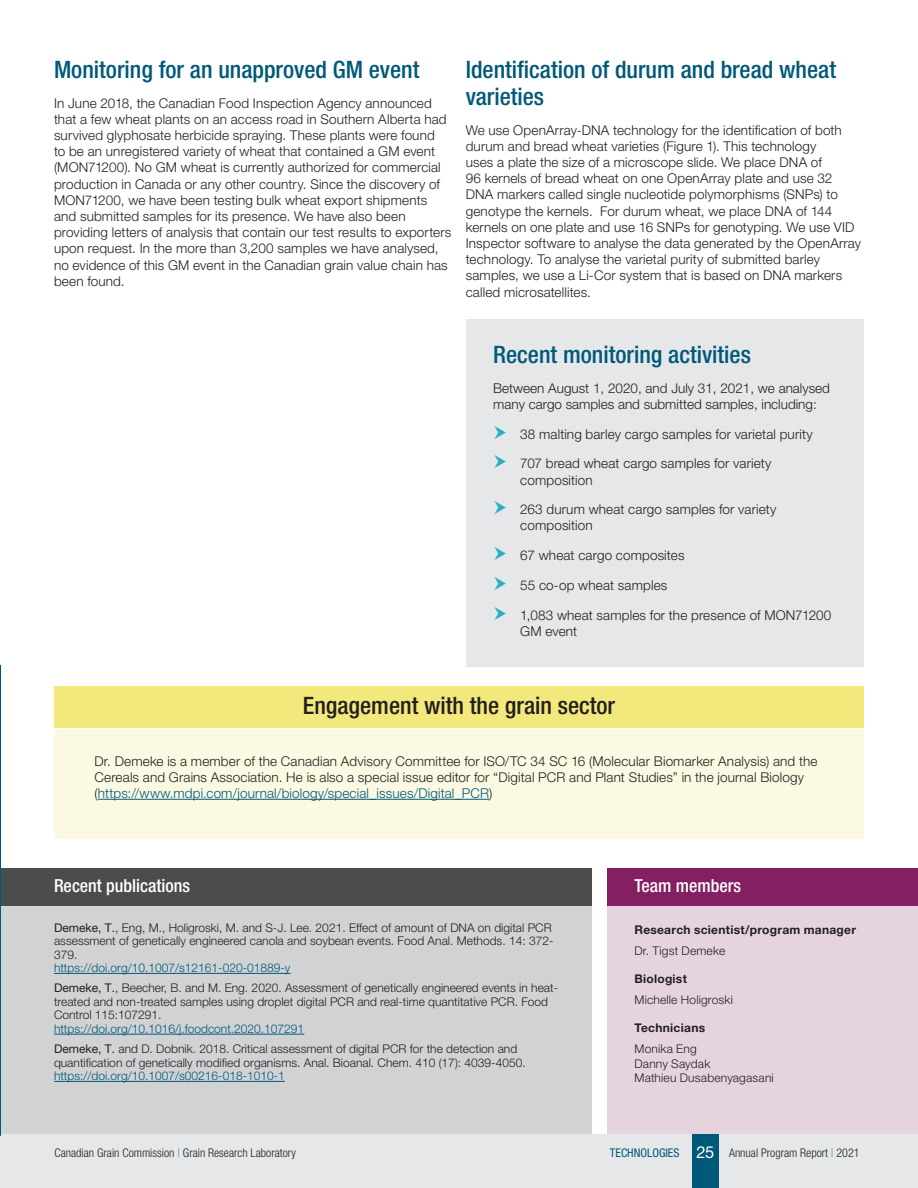
<style>
.page{position:relative;width:918px;height:1188px;background:#fff}
.page>*{position:absolute;margin:0;border:0;box-sizing:border-box;transform-origin:0 0}
.Heading_2__article{font:500 condensed 24px/27px "Helvetica Neue LT Pro";color:#015979}
.Heading_2__article-2{font:500 condensed 24px "Helvetica Neue LT Pro";color:#231f20}
.Title__bibliography{font:500 condensed 18px "Helvetica Neue LT Pro";color:#fff}
.Body_copy{font:300 13.5px/16.2px "Helvetica Neue LT Pro";letter-spacing:.01em;color:#231f20}
.Bibliography{font:300 12px/13.5px "Helvetica Neue LT Pro";color:#231f20}
.t1{font:300 condensed 12px "Helvetica Neue LT Pro";color:#231f20}
.Image_description__f{font:300 12px "Helvetica Neue LT Pro";letter-spacing:.015em;color:#231f20}
.Image_description__f-2{font:700 12px "Helvetica Neue LT Pro";letter-spacing:.02em;color:#231f20}
.s1{color:#015979}
.s2{font-weight:400}
.s3{color:#2099ad}
.s4{font-weight:400;color:#015979}
.s5{font-weight:400;font-stretch:normal;font-size:16.5px;color:#fff}
</style>
<div class="page">
<div style="left:0;top:1134px;width:918px;height:54px;background:#e6e7e9"></div>
<div style="left:692px;top:1134px;width:27px;height:54px;background:#015979"></div>
<div style="left:54px;top:729px;width:810px;height:109px;background:#fbf9e2"></div>
<hr style="left:98px;top:799px;width:391px;height:1px;background:#015979">
<div style="left:54px;top:686px;width:810px;height:42px;background:#f2e87c"></div>
<div style="left:0;top:903px;width:591px;height:231px;background:#d1d2d4"></div>
<hr style="left:54px;top:973px;width:237px;height:1px;background:#015979">
<hr style="left:54px;top:1034px;width:250px;height:1px;background:#015979">
<hr style="left:54px;top:1081px;width:231px;height:1px;background:#015979">
<div style="left:0;top:868px;width:592px;height:37px;background:#4b4c4d"></div>
<div style="left:608px;top:905px;width:310px;height:229px;background:#e5d4dd"></div>
<div style="left:608px;top:868px;width:310px;height:37px;background:#851f64"></div>
<div style="left:466px;top:319px;width:398px;height:348px;background:#e6e7e9"></div>
<hr style="left:0;top:665px;width:1px;height:471px;background:#015979">
<p class="Heading_2__article" style="left:54px;top:56px;width:367px">Monitoring for an unapproved GM event</p>
<p class="Body_copy" style="left:54px;top:94px;width:399px">In June 2018, the Canadian Food Inspection Agency announced that a few wheat plants on an access road in Southern Alberta had survived glyphosate herbicide spraying. These plants were found<br>to be an unregistered variety of wheat that contained a GM event (MON71200). No GM wheat is currently authorized for commercial production in Canada or any other country. Since the discovery of MON71200, we have been testing bulk wheat export shipments and submitted samples for its presence. We have also been providing letters of analysis that contain our test results to exporters upon request. In the more than 3,200 samples we have analysed, no evidence of this GM event in the Canadian grain value chain has been found.</p>
<p class="Heading_2__article" style="left:466px;top:56px;width:372px">Identification of durum and bread wheat varieties</p>
<p class="Body_copy" style="left:466px;top:121px;width:397px">We use OpenArray-DNA technology for the identification of both durum and bread wheat varieties (Figure 1). This technology<br>uses a plate the size of a microscope slide. We place DNA of<br>96 kernels of bread wheat on one OpenArray plate and use 32<br>DNA markers called single nucleotide polymorphisms (SNPs) to genotype the kernels. For durum wheat, we place DNA of 144 kernels on one plate and use 16 SNPs for genotyping. We use VID Inspector software to analyse the data generated by the OpenArray technology. To analyse the varietal purity of submitted barley samples, we use a Li-Cor system that is based on DNA markers called microsatellites.</p>
<p class="Heading_2__article" style="left:493px;top:341px;width:259px">Recent monitoring activities</p>
<p class="Body_copy" style="left:493px;top:380px;width:338px">Between August 1, 2020, and July 31, 2021, we analysed many cargo samples and submitted samples, including:</p>
<p class="Body_copy" style="left:520px;top:426px;width:294px">38 malting barley cargo samples for varietal purity</p>
<p class="Body_copy" style="left:520px;top:455px;width:253px">707 bread wheat cargo samples for variety composition</p>
<p class="Body_copy" style="left:520px;top:501px;width:258px">263 durum wheat cargo samples for variety composition</p>
<p class="Body_copy" style="left:520px;top:547px;width:166px">67 wheat cargo composites</p>
<p class="Body_copy" style="left:520px;top:577px;width:149px">55 co-op wheat samples</p>
<p class="Body_copy" style="left:520px;top:606px;width:313px">1,083 wheat samples for the presence of MON71200<br>GM event</p>
<p class="Heading_2__article-2" style="left:303px;top:692px;width:314px">Engagement with the grain sector</p>
<p class="Body_copy" style="left:94px;top:752px;width:724px">Dr. Demeke is a member of the Canadian Advisory Committee for ISO/TC 34 SC 16 (Molecular Biomarker Analysis) and the<br>Cereals and Grains Association. He is also a special issue editor for “Digital PCR and Plant Studies” in the journal Biology (<span class="s1">https://www.mdpi.com/journal/biology/special_issues/Digital_PCR</span>)</p>
<p class="Title__bibliography" style="left:54px;top:875px;width:138px">Recent publications</p>
<p class="Bibliography" style="left:54px;top:920px;width:501px"><span class="s2">Demeke, T.</span>, Eng, M., Holigroski, M. and S-J. Lee. 2021. Effect of amount of DNA on digital PCR assessment of genetically engineered canola and soybean events. Food Anal. Methods. 14: 372- 379.<br><span class="s1">https://doi.org/10.1007/s12161-020-01889-y</span></p>
<p class="Bibliography" style="left:54px;top:981px;width:506px"><span class="s2">Demeke, T.</span>, Beecher, B. and M. Eng. 2020. Assessment of genetically engineered events in heat&shy;treated and non-treated samples using droplet digital PCR and real-time quantitative PCR. Food Control 115:107291.<br><span class="s1">https://doi.org/10.1016/j.foodcont.2020.107291</span></p>
<p class="Bibliography" style="left:54px;top:1042px;width:473px"><span class="s2">Demeke, T.</span> and D. Dobnik. 2018. Critical assessment of digital PCR for the detection and quantification of genetically modified organisms. Anal. Bioanal. Chem. 410 (17): 4039-4050. <span class="s1">https://doi.org/10.1007/s00216-018-1010-1</span></p>
<p class="Title__bibliography" style="left:634px;top:875px;width:108px">Team members</p>
<p class="Image_description__f-2" style="left:634px;top:922px;width:223px">Research scientist/program manager</p>
<p class="Image_description__f" style="left:634px;top:944px;width:92px">Dr. Tigst Demeke</p>
<p class="Image_description__f-2" style="left:634px;top:972px;width:54px">Biologist</p>
<p class="Image_description__f" style="left:634px;top:993px;width:100px">Michelle Holigroski</p>
<p class="Image_description__f-2" style="left:634px;top:1021px;width:72px">Technicians</p>
<p class="Image_description__f" style="left:634px;top:1042px;width:64px">Monika Eng</p>
<p class="Image_description__f" style="left:634px;top:1056px;width:77px">Danny Saydak</p>
<p class="Image_description__f" style="left:634px;top:1071px;width:141px">Mathieu Dusabenyagasani</p>
<p class="t1" style="left:55px;top:1146px;width:243px">Canadian Grain Commission <span class="s3">|</span> Grain Research Laboratory</p>
<p class="t1" style="left:610px;top:1146px;width:251px"><span class="s4">TECHNOLOGIES</span> <span class="s5">25</span> Annual Program Report <span class="s3">|</span> 2021</p>
</div>
